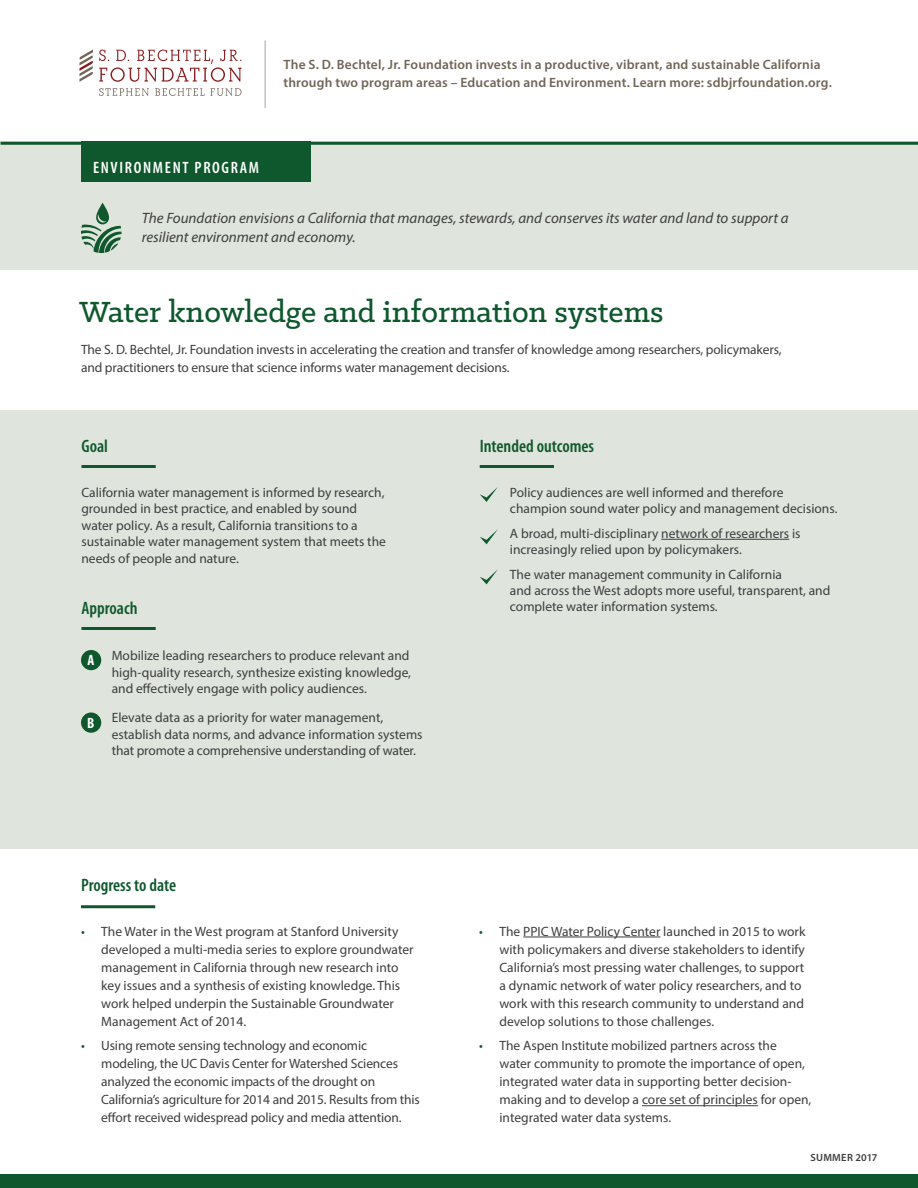
<style>
.page{position:relative;width:918px;height:1188px;background:#fff}
.page>*{position:absolute;margin:0;border:0;box-sizing:border-box;transform-origin:0 0}
.ENV_h1{font:500 33px "Klinic Slab";color:#0f582d}
.t1{font:600 condensed 18px "Myriad Pro";color:#0f582d}
.t2{font:600 condensed 16.5px "Myriad Pro";letter-spacing:.1em;color:#fff}
.vision{font:italic 15px/19.5px "Myriad Pro";color:#3e3e3f}
.t3{font:700 condensed 15px "Myriad Pro";color:#fff}
.goal{font:13.5px/18px "Myriad Pro";color:#3e3e3f}
.outcomes{font:13.5px/16.2px "Myriad Pro";color:#3e3e3f}
.approach{font:13.5px/16.2px "Myriad Pro";color:#3e3e3f;text-align:justify}
.body_copy{font:13.5px/18px "Myriad Pro";letter-spacing:-.01em;color:#3e3e3f}
.t4{font:600 13.5px/18px "Myriad Pro";letter-spacing:.01em;color:#716557}
.t5{font:600 10.5px "Myriad Pro";letter-spacing:.02em;color:#3e3e3f}
.s1{color:#0f582d}
</style>
<div class="page">
<div style="left:0;top:410px;width:918px;height:439px;background:#dfe4dc"></div>
<hr style="left:265px;top:40px;width:1px;height:68px;background:#8c8074">
<svg style="left:99px;top:50px;width:143px;height:32px"></svg>
<svg style="left:99px;top:88px;width:50px;height:8px"></svg>
<svg style="left:155px;top:88px;width:49px;height:8px"></svg>
<svg style="left:211px;top:88px;width:31px;height:8px"></svg>
<svg style="left:79px;top:50px;width:14px;height:32px"></svg>
<div style="left:0;top:1174px;width:918px;height:14px;background:#0f582d"></div>
<div style="left:0;top:142px;width:918px;height:128px;background:#dfe4dc"></div>
<hr style="left:1px;top:142px;width:917px;height:3px;background:#0f582d">
<hr style="left:81px;top:627px;width:75px;height:3px;background:#0f582d">
<hr style="left:661px;top:539px;width:128px;height:1px;background:#3e3e3f">
<svg style="left:480px;top:487px;width:18px;height:15px"></svg>
<svg style="left:480px;top:569px;width:18px;height:15px"></svg>
<svg style="left:480px;top:529px;width:18px;height:15px"></svg>
<hr style="left:81px;top:905px;width:74px;height:3px;background:#0f582d">
<hr style="left:523px;top:937px;width:137px;height:1px;background:#3e3e3f">
<hr style="left:642px;top:1105px;width:116px;height:1px;background:#3e3e3f">
<svg style="left:81px;top:203px;width:40px;height:50px"></svg>
<div style="left:81px;top:142px;width:229px;height:40px;background:#0f582d"></div>
<hr style="left:81px;top:465px;width:75px;height:3px;background:#0f582d">
<hr style="left:480px;top:465px;width:74px;height:3px;background:#0f582d">
<div style="left:81px;top:650px;width:20px;height:20px;background:#0f582d;border-radius:50%"></div>
<div style="left:81px;top:712px;width:20px;height:21px;background:#0f582d;border-radius:50%"></div>
<p class="t4" style="left:284px;top:55px;width:550px">The S. D. Bechtel, Jr. Foundation invests in a productive, vibrant, and sustainable California through two program areas – Education and Environment. Learn more: sdbjrfoundation.org.</p>
<p class="t2" style="left:93px;top:157px;width:168px">ENVIRONMENT PROGRAM</p>
<p class="vision" style="left:142px;top:208px;width:648px">The Foundation envisions a California that manages, stewards, and conserves its water and land to support a resilient environment and economy.</p>
<p class="ENV_h1" style="left:80px;top:290px;width:586px">Water knowledge and information systems</p>
<p class="body_copy" style="left:81px;top:341px;width:702px">The S. D. Bechtel, Jr. Foundation invests in accelerating the creation and transfer of knowledge among researchers, policymakers, and practitioners to ensure that science informs water management decisions.</p>
<p class="t1" style="left:81px;top:435px;width:28px">Goal</p>
<p class="goal" style="left:81px;top:484px;width:306px;line-height:16.5px">California water management is informed by research, grounded in best practice, and enabled by sound water policy. As a result, California transitions to a sustainable water management system that meets the needs of people and nature.</p>
<p class="t1" style="left:81px;top:597px;width:58px">Approach</p>
<p class="t3" style="left:87px;top:651px;width:8px">A</p>
<p class="t3" style="left:87px;top:713px;width:9px">B</p>
<p class="approach" style="left:112px;top:648px;width:301px">Mobilize leading researchers to produce relevant and high-quality research, synthesize existing knowledge, and effectively engage with policy audiences.</p>
<p class="approach" style="left:112px;top:710px;width:312px;text-align:left">Elevate data as a priority for water management, establish data norms, and advance information systems that promote a comprehensive understanding of water.</p>
<p class="t1" style="left:81px;top:874px;width:97px">Progress to date</p>
<p class="goal" style="left:101px;top:922px;width:314px;text-indent:-20px"><span class="s1">•</span> The Water in the West program at Stanford University developed a multi-media series to explore groundwater management in California through new research into key issues and a synthesis of existing knowledge. This work helped underpin the Sustainable Groundwater Management Act of 2014.</p>
<p class="goal" style="left:101px;top:1037px;width:320px;text-indent:-20px"><span class="s1">•</span> Using remote sensing technology and economic modeling, the UC Davis Center for Watershed Sciences analyzed the economic impacts of the drought on California’s agriculture for 2014 and 2015. Results from this effort received widespread policy and media attention.</p>
<p class="t1" style="left:480px;top:435px;width:116px">Intended outcomes</p>
<p class="outcomes" style="left:510px;top:484px;width:329px">Policy audiences are well informed and therefore champion sound water policy and management decisions.</p>
<p class="outcomes" style="left:510px;top:525px;width:292px">A broad, multi-disciplinary network of researchers is increasingly relied upon by policymakers.</p>
<p class="outcomes" style="left:510px;top:566px;width:322px">The water management community in California<br>and across the West adopts more useful, transparent, and complete water information systems.</p>
<p class="goal" style="left:500px;top:922px;width:307px;text-indent:-20px"><span class="s1">•</span> The PPIC Water Policy Center launched in 2015 to work with policymakers and diverse stakeholders to identify California’s most pressing water challenges, to support a dynamic network of water policy researchers, and to work with this research community to understand and develop solutions to those challenges.</p>
<p class="goal" style="left:500px;top:1037px;width:313px;text-indent:-20px"><span class="s1">•</span> The Aspen Institute mobilized partners across the water community to promote the importance of open, integrated water data in supporting better decision&shy;making and to develop a core set of principles for open, integrated water data systems.</p>
<p class="t5" style="left:810px;top:1151px;width:69px">SUMMER 2017</p>
</div>
